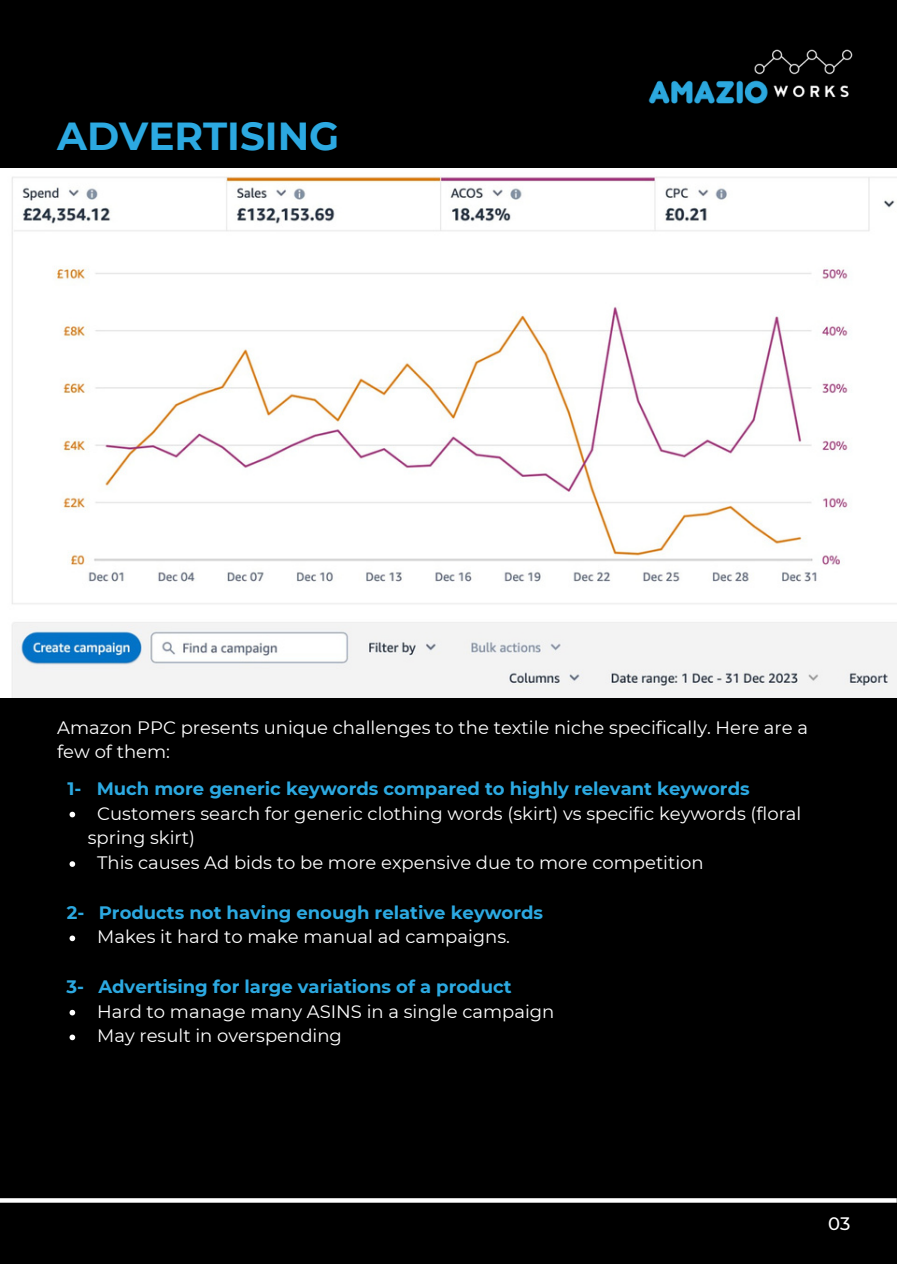
<style>
.page{position:relative;width:897px;height:1264px;background:#fff}
.page>*{position:absolute;margin:0;border:0;box-sizing:border-box;transform-origin:0 0}
.t1{font:700 39px "Montserrat";color:#2ca9e1}
.t2{font:18px/24.8px "Montserrat";color:#fff}
.t3{font:700 18px "Montserrat";color:#2ca9e1}
.t4{font:500 18px "Montserrat";color:#fff}
</style>
<div class="page">
<div style="left:0;top:0;width:897px;height:1263px;background:#000"></div>
<svg style="left:0;top:1198px;width:896px;height:4px;background:#f2f2f2"></svg>
<img style="left:648px;top:49px;width:205px;height:55px">
<img style="left:0;top:168px;width:897px;height:529px">
<svg style="left:70px;top:811px;width:5px;height:6px"></svg>
<svg style="left:70px;top:861px;width:5px;height:5px"></svg>
<svg style="left:70px;top:935px;width:5px;height:6px"></svg>
<svg style="left:70px;top:1009px;width:5px;height:6px"></svg>
<svg style="left:70px;top:1034px;width:5px;height:6px"></svg>
<p class="t1" style="left:57px;top:112px;width:284px">ADVERTISING</p>
<h2 class="t2" style="left:57px;top:714px;width:752px">Amazon PPC presents unique challenges to the textile niche specifically. Here are a few of them:</h2>
<p class="t3" style="left:67px;top:777px;width:684px">1- Much more generic keywords compared to highly relevant keywords</p>
<p class="t2" style="left:88px;top:800px;width:715px;text-indent:9px">Customers search for generic clothing words (skirt) vs specific keywords (floral spring skirt)</p>
<h2 class="t2" style="left:97px;top:850px;width:608px">This causes Ad bids to be more expensive due to more competition</h2>
<p class="t3" style="left:67px;top:901px;width:478px">2- Products not having enough relative keywords</p>
<h2 class="t2" style="left:97px;top:924px;width:414px">Makes it hard to make manual ad campaigns.</h2>
<p class="t3" style="left:67px;top:975px;width:446px">3- Advertising for large variations of a product</p>
<p class="t2" style="left:97px;top:998px;width:459px">Hard to manage many ASINS in a single campaign</p>
<p class="t2" style="left:97px;top:1023px;width:246px">May result in overspending</p>
<h1 class="t4" style="left:828px;top:1212px;width:24px">03</h1>
</div>
